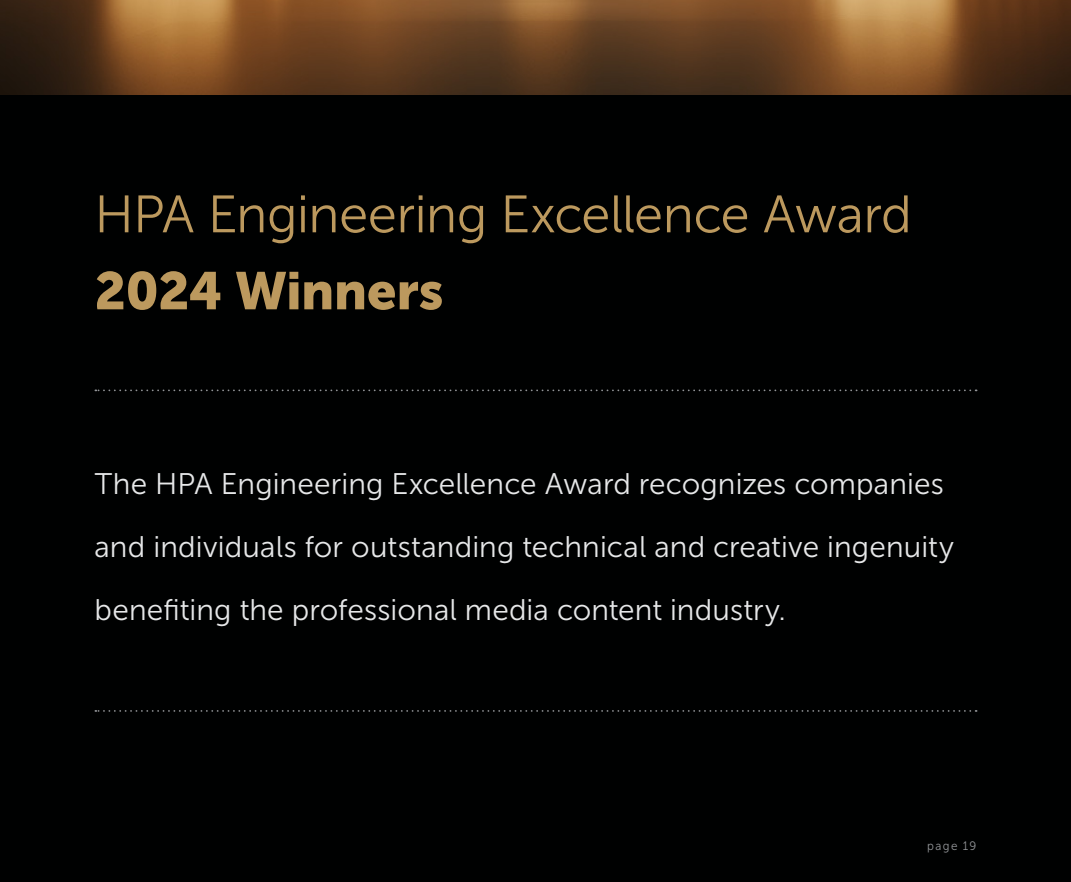
<style>
.page{position:relative;width:1071px;height:882px;background:#fff}
.page>*{position:absolute;margin:0;border:0;box-sizing:border-box;transform-origin:0 0}
.t1{font:52.5px "Museo Sans Cyrl 300";letter-spacing:-.015em;color:#bc995e}
.t2{font:52.5px "Museo Sans Cyrl 900";letter-spacing:-.005em;color:#bc995e}
.t3{font:29.75px/63px "Museo Sans Cyrl 300";letter-spacing:.005em;color:#e6e7e8}
.t4{font:12.25px "Museo Sans Cyrl 300";color:#939598;scale:.95 1}
</style>
<div class="page">
<div style="left:0;top:92px;width:1071px;height:790px;background:#000101"></div>
<svg style="left:95px;top:390px;width:875px;height:1px"></svg>
<svg style="left:95px;top:710px;width:875px;height:2px"></svg>
<img style="left:0;top:0;width:1071px;height:94px">
<h1 class="t1" style="left:94px;top:186px;width:819px">HPA Engineering Excellence Award</h1>
<h1 class="t2" style="left:94px;top:261px;width:350px">2024 Winners</h1>
<p class="t3" style="left:94px;top:452px;width:861px">The HPA Engineering Excellence Award recognizes companies and individuals for outstanding technical and creative ingenuity benefiting the professional media content industry.</p>
<p class="t4" style="left:927px;top:839px;width:53px">page 19</p>
</div>
